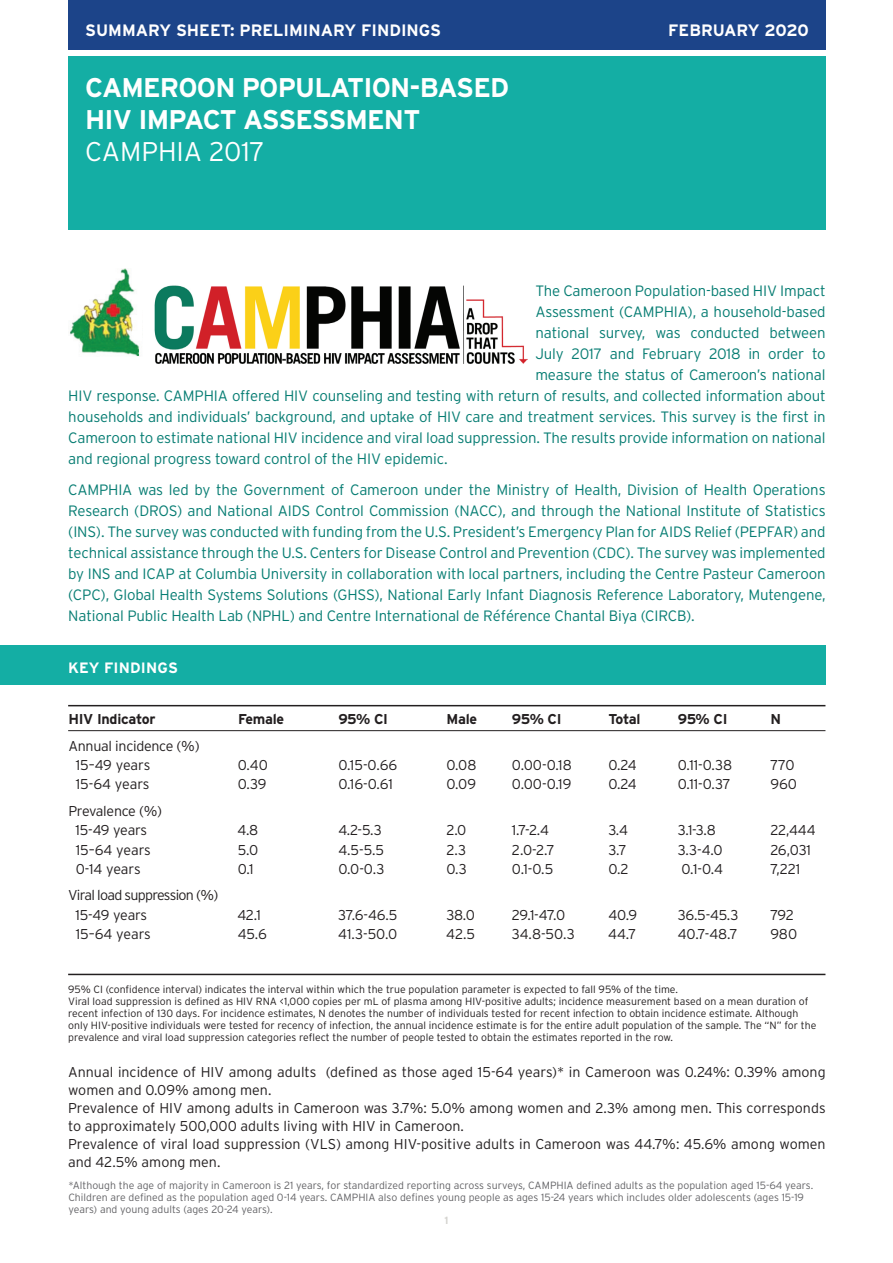
<style>
.page{position:relative;width:893px;height:1263px;background:#fff}
.page>*{position:absolute;margin:0;border:0;box-sizing:border-box;transform-origin:0 0}
.t1{font:700 27px/32px "Interstate";letter-spacing:-.03em;color:#fff}
.t2{font:300 27px "Interstate";color:#fff}
.t3{font:700 16.5px "Interstate";color:#fff}
.t4{font:300 15px/21px "Interstate";letter-spacing:-.01em;color:#077d73;text-align:justify}
.t5{font:700 15px "Interstate";letter-spacing:.01em;color:#fff}
.t6{font:300 14.25px/18px "Interstate";color:#231f20}
.t7{font:300 14.25px/19.5px "Interstate";letter-spacing:-.02em;color:#231f20}
.t8{font:700 14.25px "Interstate";letter-spacing:-.02em;color:#231f20}
.t9{font:300 14.25px/19.5px "Interstate";letter-spacing:-.05em;color:#231f20}
.t10{font:300 10.5px/12px "Interstate";color:#231f20}
.t11{font:300 10.5px/12px "Interstate";color:#636366}
.t12{font:700 10.5px "Interstate";color:#d4d3cf}
</style>
<div class="page">
<div style="left:68px;top:56px;width:757px;height:174px;background:#14aea4"></div>
<div style="left:68px;top:0;width:757px;height:49px;background:#1c4489"></div>
<div style="left:0;top:646px;width:825px;height:39px;background:#14aea4"></div>
<hr style="left:68px;top:974px;width:757px;height:1px;background:#231f20">
<hr style="left:68px;top:705px;width:757px;height:1px;background:#231f20">
<hr style="left:68px;top:730px;width:757px;height:1px;background:#231f20">
<img style="left:154px;top:285px;width:373px;height:79px">
<img style="left:70px;top:268px;width:70px;height:89px">
<p class="t3" style="left:85px;top:21px;width:357px">SUMMARY SHEET: PRELIMINARY FINDINGS</p>
<p class="t3" style="left:668px;top:21px;width:142px">FEBRUARY 2020</p>
<h1 class="t1" style="left:85px;top:72px;width:425px">CAMEROON POPULATION-BASED<br>HIV IMPACT ASSESSMENT</h1>
<h1 class="t2" style="left:85px;top:136px;width:181px">CAMPHIA 2017</h1>
<p class="t4" style="left:535px;top:280px;width:292px">The Cameroon Population-based HIV Impact</p>
<p class="t4" style="left:535px;top:301px;width:292px">Assessment (CAMPHIA), a household-based</p>
<p class="t4" style="left:535px;top:322px;width:292px">national survey, was conducted between</p>
<p class="t4" style="left:535px;top:343px;width:292px">July 2017 and February 2018 in order to</p>
<p class="t4" style="left:535px;top:364px;width:292px">measure the status of Cameroon’s national</p>
<p class="t4" style="left:68px;top:385px;width:759px">HIV response. CAMPHIA offered HIV counseling and testing with return of results, and collected information about</p>
<p class="t4" style="left:68px;top:406px;width:759px">households and individuals’ background, and uptake of HIV care and treatment services. This survey is the first in</p>
<p class="t4" style="left:68px;top:427px;width:759px">Cameroon to estimate national HIV incidence and viral load suppression. The results provide information on national</p>
<p class="t4" style="left:68px;top:448px;width:381px">and regional progress toward control of the HIV epidemic.</p>
<p class="t4" style="left:68px;top:479px;width:759px">CAMPHIA was led by the Government of Cameroon under the Ministry of Health, Division of Health Operations Research (DROS) and National AIDS Control Commission (NACC), and through the National Institute of Statistics (INS). The survey was conducted with funding from the U.S. President’s Emergency Plan for AIDS Relief (PEPFAR) and technical assistance through the U.S. Centers for Disease Control and Prevention (CDC). The survey was implemented by INS and ICAP at Columbia University in collaboration with local partners, including the Centre Pasteur Cameroon (CPC), Global Health Systems Solutions (GHSS), National Early Infant Diagnosis Reference Laboratory, Mutengene, National Public Health Lab (NPHL) and Centre International de Référence Chantal Biya (CIRCB).</p>
<p class="t5" style="left:68px;top:659px;width:111px">KEY FINDINGS</p>
<p class="t8" style="left:68px;top:711px;width:89px">HIV Indicator</p>
<p class="t8" style="left:238px;top:711px;width:48px">Female</p>
<p class="t8" style="left:338px;top:711px;width:51px">95% CI</p>
<p class="t8" style="left:446px;top:711px;width:32px">Male</p>
<p class="t8" style="left:512px;top:711px;width:51px">95% CI</p>
<p class="t8" style="left:608px;top:711px;width:34px">Total</p>
<p class="t8" style="left:678px;top:711px;width:51px">95% CI</p>
<p class="t8" style="left:770px;top:711px;width:12px">N</p>
<p class="t7" style="left:76px;top:736px;width:125px;text-indent:-7px">Annual incidence (%)<br>15–49 years</p>
<p class="t6" style="left:238px;top:756px;width:32px">0.40</p>
<p class="t6" style="left:338px;top:756px;width:60px">0.15-0.66</p>
<p class="t6" style="left:446px;top:756px;width:32px">0.08</p>
<p class="t6" style="left:512px;top:756px;width:61px">0.00-0.18</p>
<p class="t6" style="left:608px;top:756px;width:30px">0.24</p>
<p class="t6" style="left:678px;top:756px;width:56px">0.11-0.38</p>
<p class="t6" style="left:770px;top:756px;width:26px">770</p>
<p class="t6" style="left:76px;top:775px;width:75px">15-64 years</p>
<p class="t6" style="left:238px;top:775px;width:30px">0.39</p>
<p class="t6" style="left:338px;top:775px;width:56px">0.16-0.61</p>
<p class="t6" style="left:446px;top:775px;width:31px">0.09</p>
<p class="t6" style="left:512px;top:775px;width:61px">0.00-0.19</p>
<p class="t6" style="left:608px;top:775px;width:30px">0.24</p>
<p class="t6" style="left:678px;top:775px;width:54px">0.11-0.37</p>
<p class="t6" style="left:770px;top:775px;width:28px">960</p>
<p class="t7" style="left:68px;top:801px;width:95px;text-align:center">Prevalence (%)<br>15-49 years</p>
<p class="t6" style="left:237px;top:821px;width:22px">4.8</p>
<p class="t6" style="left:338px;top:821px;width:45px">4.2-5.3</p>
<p class="t6" style="left:446px;top:821px;width:22px">2.0</p>
<p class="t6" style="left:512px;top:821px;width:39px">1.7-2.4</p>
<p class="t6" style="left:608px;top:821px;width:21px">3.4</p>
<p class="t6" style="left:678px;top:821px;width:40px">3.1-3.8</p>
<p class="t6" style="left:770px;top:821px;width:47px">22,444</p>
<p class="t6" style="left:76px;top:840px;width:77px">15–64 years</p>
<p class="t6" style="left:238px;top:840px;width:22px">5.0</p>
<p class="t6" style="left:338px;top:840px;width:47px">4.5-5.5</p>
<p class="t6" style="left:446px;top:840px;width:21px">2.3</p>
<p class="t6" style="left:512px;top:840px;width:44px">2.0-2.7</p>
<p class="t6" style="left:608px;top:840px;width:20px">3.7</p>
<p class="t6" style="left:678px;top:840px;width:46px">3.3-4.0</p>
<p class="t6" style="left:770px;top:840px;width:42px">26,031</p>
<p class="t6" style="left:76px;top:860px;width:67px">0-14 years</p>
<p class="t6" style="left:238px;top:860px;width:18px">0.1</p>
<p class="t6" style="left:338px;top:860px;width:48px">0.0-0.3</p>
<p class="t6" style="left:446px;top:860px;width:22px">0.3</p>
<p class="t6" style="left:512px;top:860px;width:43px">0.1-0.5</p>
<p class="t6" style="left:608px;top:860px;width:22px">0.2</p>
<p class="t6" style="left:681px;top:860px;width:43px">0.1-0.4</p>
<p class="t6" style="left:770px;top:860px;width:31px">7,221</p>
<p class="t9" style="left:75px;top:885px;width:145px;text-indent:-7px">Viral load suppression (%)<br>15-49 years</p>
<p class="t6" style="left:237px;top:906px;width:25px">42.1</p>
<p class="t6" style="left:338px;top:906px;width:60px">37.6-46.5</p>
<p class="t6" style="left:446px;top:906px;width:30px">38.0</p>
<p class="t6" style="left:512px;top:906px;width:55px">29.1-47.0</p>
<p class="t6" style="left:608px;top:906px;width:30px">40.9</p>
<p class="t6" style="left:678px;top:906px;width:62px">36.5-45.3</p>
<p class="t6" style="left:770px;top:906px;width:25px">792</p>
<p class="t6" style="left:76px;top:925px;width:77px">15–64 years</p>
<p class="t6" style="left:238px;top:925px;width:31px">45.6</p>
<p class="t6" style="left:338px;top:925px;width:61px">41.3-50.0</p>
<p class="t6" style="left:446px;top:925px;width:30px">42.5</p>
<p class="t6" style="left:512px;top:925px;width:64px">34.8-50.3</p>
<p class="t6" style="left:608px;top:925px;width:30px">44.7</p>
<p class="t6" style="left:678px;top:925px;width:61px">40.7-48.7</p>
<p class="t6" style="left:770px;top:925px;width:28px">980</p>
<p class="t10" style="left:68px;top:983px;width:750px">95% CI (confidence interval) indicates the interval within which the true population parameter is expected to fall 95% of the time.<br>Viral load suppression is defined as HIV RNA &lt;1,000 copies per mL of plasma among HIV-positive adults; incidence measurement based on a mean duration of recent infection of 130 days. For incidence estimates, N denotes the number of individuals tested for recent infection to obtain incidence estimate. Although only HIV-positive individuals were tested for recency of infection, the annual incidence estimate is for the entire adult population of the sample. The “N” for the prevalence and viral load suppression categories reflect the number of people tested to obtain the estimates reported in the row.</p>
<p class="t6" style="left:68px;top:1062px;width:759px">Annual incidence of HIV among adults (defined as those aged 15-64 years)* in Cameroon was 0.24%: 0.39% among women and 0.09% among men.<br>Prevalence of HIV among adults in Cameroon was 3.7%: 5.0% among women and 2.3% among men. This corresponds to approximately 500,000 adults living with HIV in Cameroon.<br>Prevalence of viral load suppression (VLS) among HIV-positive adults in Cameroon was 44.7%: 45.6% among women and 42.5% among men.</p>
<p class="t11" style="left:68px;top:1179px;width:746px">*Although the age of majority in Cameroon is 21 years, for standardized reporting across surveys, CAMPHIA defined adults as the population aged 15-64 years.<br>Children are defined as the population aged 0-14 years. CAMPHIA also defines young people as ages 15-24 years which includes older adolescents (ages 15-19 years) and young adults (ages 20-24 years).</p>
<p class="t12" style="left:444px;top:1214px;width:6px">1</p>
</div>
